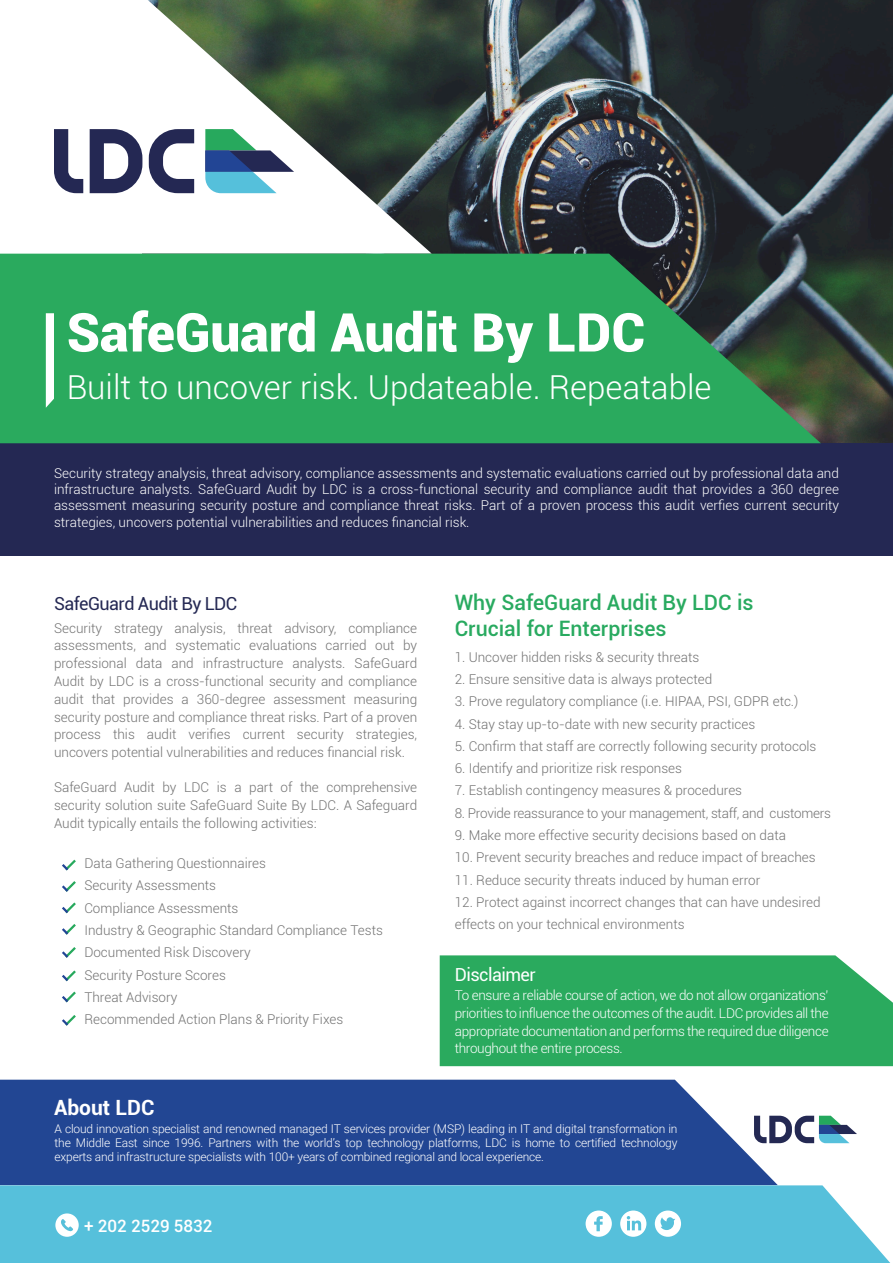
<style>
.page{position:relative;width:893px;height:1263px;background:#fff}
.page>*{position:absolute;margin:0;border:0;box-sizing:border-box;transform-origin:0 0}
.t1{font:900 53.55px "Roboto";color:#fff}
.t2{font:300 33px "Roboto";color:#fff}
.t3{font:500 21.3px/25.5px "Roboto";color:#29aa60}
.t4{font:700 21px "Roboto";color:#fff}
.t5{font:18px "Roboto";letter-spacing:-.03em;color:#242853}
.t6{font:18px "Roboto";letter-spacing:-.03em;color:#fff}
.t7{font:500 16.95px "Roboto";color:#fff}
.t8{font:300 13.5px/17.9px "Roboto";color:#727272;text-align:justify}
.t9{font:300 13.5px/16.2px "Roboto";letter-spacing:-.02em;color:#fff;text-align:justify}
.t10{font:300 13.5px "Roboto";letter-spacing:-.02em;color:#727272}
.t11{font:300 12px/14px "Roboto";letter-spacing:-.015em;color:#fff;text-align:justify}
</style>
<div class="page">
<img style="left:432px;top:0;width:461px;height:443px">
<div style="left:0;top:443px;width:893px;height:112px;background:#242853"></div>
<svg style="left:0;top:0;width:432px;height:254px"></svg>
<svg style="left:0;top:254px;width:821px;height:189px;background:#2b9c59"></svg>
<div style="left:440px;top:955px;width:453px;height:111px;background:#2aaa5e"></div>
<svg style="left:205px;top:129px;width:89px;height:64px"></svg>
<svg style="left:54px;top:129px;width:29px;height:64px"></svg>
<svg style="left:90px;top:129px;width:52px;height:64px"></svg>
<svg style="left:149px;top:129px;width:45px;height:64px"></svg>
<svg style="left:46px;top:313px;width:8px;height:95px"></svg>
<svg style="left:62px;top:860px;width:14px;height:10px"></svg>
<svg style="left:62px;top:881px;width:14px;height:11px"></svg>
<svg style="left:62px;top:902px;width:14px;height:11px"></svg>
<svg style="left:62px;top:924px;width:14px;height:11px"></svg>
<svg style="left:62px;top:947px;width:14px;height:11px"></svg>
<svg style="left:62px;top:970px;width:14px;height:11px"></svg>
<svg style="left:62px;top:991px;width:14px;height:11px"></svg>
<svg style="left:62px;top:1015px;width:14px;height:11px"></svg>
<div style="left:0;top:1080px;width:778px;height:105px;background:#224693"></div>
<div style="left:0;top:1185px;width:890px;height:78px;background:#56c0db"></div>
<div style="left:55px;top:1213px;width:24px;height:24px;background:#fff;border-radius:50%"></div>
<svg style="left:61px;top:1219px;width:12px;height:12px"></svg>
<div style="left:586px;top:1210px;width:26px;height:27px;background:#fff;border-radius:50%"></div>
<svg style="left:594px;top:1216px;width:9px;height:15px"></svg>
<svg style="left:620px;top:1210px;width:26px;height:27px"></svg>
<svg style="left:627px;top:1216px;width:14px;height:14px"></svg>
<div style="left:655px;top:1210px;width:26px;height:27px;background:#fff;border-radius:50%"></div>
<svg style="left:661px;top:1217px;width:14px;height:13px"></svg>
<svg style="left:754px;top:1116px;width:103px;height:27px"></svg>
<h1 class="t1" style="left:67px;top:294px;width:580px">SafeGuard Audit By LDC</h1>
<h2 class="t2" style="left:67px;top:364px;width:646px">Built to uncover risk. Updateable. Repeatable</h2>
<p class="t9" style="left:54px;top:465px;width:786px">Security strategy analysis, threat advisory, compliance assessments and systematic evaluations carried out by professional data and infrastructure analysts. SafeGuard Audit by LDC is a cross-functional security and compliance audit that provides a 360 degree assessment measuring security posture and compliance threat risks. Part of a proven process this audit verfies current security strategies, uncovers potential vulnerabilities and reduces financial risk.</p>
<h3 class="t5" style="left:54px;top:591px;width:185px">SafeGuard Audit By LDC</h3>
<p class="t8" style="left:54px;top:618px;width:365px">Security strategy analysis, threat advisory, compliance assessments, and systematic evaluations carried out by professional data and infrastructure analysts. SafeGuard Audit by LDC is a cross-functional security and compliance audit that provides a 360-degree assessment measuring security posture and compliance threat risks. Part of a proven process this audit verifies current security strategies, uncovers potential vulnerabilities and reduces financial risk.</p>
<p class="t8" style="left:54px;top:778px;width:365px">SafeGuard Audit by LDC is a part of the comprehensive security solution suite SafeGuard Suite By LDC. A Safeguard Audit typically entails the following activities:</p>
<p class="t8" style="left:84px;top:852px;width:300px;line-height:22.2px;text-align:left">Data Gathering Questionnaires<br>Security Assessments<br>Compliance Assessments<br>Industry &amp; Geographic Standard Compliance Tests<br>Documented Risk Discovery<br>Security Posture Scores<br>Threat Advisory<br>Recommended Action Plans &amp; Priority Fixes</p>
<h3 class="t3" style="left:455px;top:589px;width:300px">Why SafeGuard Audit By LDC is<br>Crucial for Enterprises</h3>
<p class="t8" style="left:455px;top:648px;width:246px">1. Uncover hidden risks &amp; security threats</p>
<p class="t8" style="left:455px;top:670px;width:259px">2. Ensure sensitive data is always protected</p>
<p class="t8" style="left:455px;top:692px;width:345px">3. Prove regulatory compliance (i.e. HIPAA, PSI, GDPR etc.)</p>
<p class="t8" style="left:455px;top:714px;width:302px">4. Stay stay up-to-date with new security practices</p>
<p class="t8" style="left:455px;top:737px;width:363px">5. Confirm that staff are correctly following security protocols</p>
<p class="t8" style="left:455px;top:759px;width:229px">6. Identify and prioritize risk responses</p>
<p class="t8" style="left:455px;top:781px;width:289px">7. Establish contingency measures &amp; procedures</p>
<p class="t10" style="left:455px;top:804px;width:378px">8. Provide reassurance to your management, staff, and customers</p>
<p class="t8" style="left:455px;top:826px;width:333px">9. Make more effective security decisions based on data</p>
<p class="t8" style="left:455px;top:848px;width:362px">10. Prevent security breaches and reduce impact of breaches</p>
<p class="t8" style="left:455px;top:870px;width:307px">11. Reduce security threats induced by human error</p>
<p class="t8" style="left:455px;top:890px;width:367px;line-height:22.4px">12. Protect against incorrect changes that can have undesired effects on your technical environments</p>
<h3 class="t6" style="left:455px;top:962px;width:82px">Disclaimer</h3>
<p class="t9" style="left:455px;top:986px;width:375px;line-height:17.9px">To ensure a reliable course of action, we do not allow organizations’ priorities to influence the outcomes of the audit. LDC provides all the appropriate documentation and performs the required due diligence throughout the entire process.</p>
<h3 class="t4" style="left:54px;top:1092px;width:102px">About LDC</h3>
<p class="t11" style="left:55px;top:1121px;width:624px">A cloud innovation specialist and renowned managed IT services provider (MSP) leading in IT and digital transformation in the Middle East since 1996. Partners with the world’s top technology platforms, LDC is home to certified technology experts and infrastructure specialists with 100+ years of combined regional and local experience.</p>
<p class="t7" style="left:84px;top:1214px;width:130px">+ 202 2529 5832</p>
</div>
